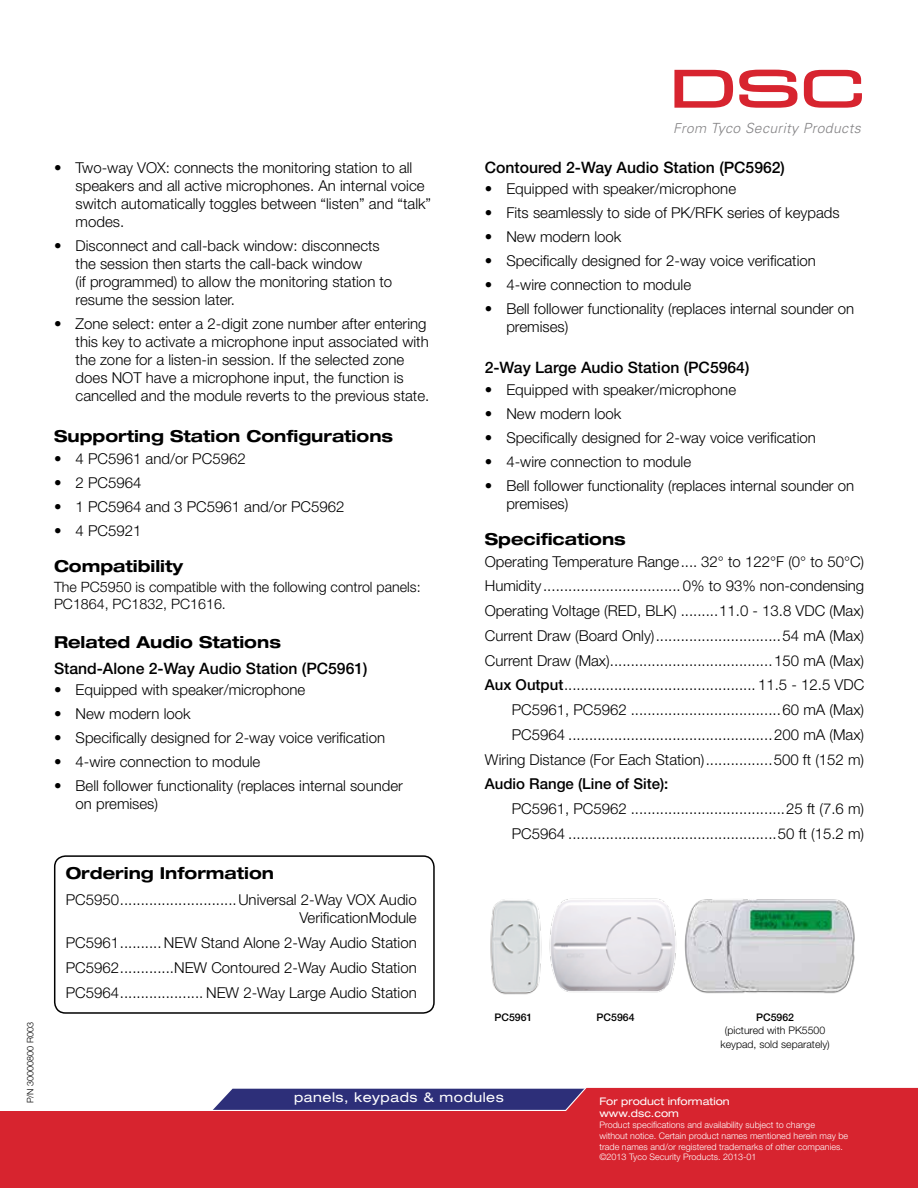
<style>
.page{position:relative;width:918px;height:1188px;background:#fff}
.page>*{position:absolute;margin:0;border:0;box-sizing:border-box;transform-origin:0 0}
.t1{font:700 expanded 16.5px "Helvetica Neue LT Pro";color:#000}
.t2{font:500 15.75px "Helvetica Neue LT Pro";color:#000}
.t3{font:300 15px/18px "Helvetica Neue LT Pro";color:#000}
.t4{font:500 15px "Helvetica Neue LT Pro";color:#000}
.t5{font:300 14.25px/17.2px "Helvetica Neue LT Pro";color:#000}
.t6{font:italic 300 13.95px "Univers";letter-spacing:.025em;color:#848385}
.t7{font:expanded 13.5px "Helvetica Neue LT Pro";letter-spacing:.04em;color:#fff}
.t8{font:300 10.5px/13.5px "Helvetica Neue LT Pro";color:#000;text-align:center}
.t9{font:expanded 10.5px/12.6px "Helvetica Neue LT Pro";color:#fff}
.t10{font:500 10.5px "Helvetica Neue LT Pro";color:#000}
.t11{font:300 9px/10.8px "Helvetica Neue LT Pro";color:#fff}
.t12{font:300 9px "Helvetica Neue LT Pro";color:#000}
.s1{font-size:13.65px}
.s2{font-weight:500}
</style>
<div class="page">
<svg style="left:0;top:1087px;width:918px;height:101px;background:#cc3443"></svg>
<svg style="left:674px;top:70px;width:59px;height:38px"></svg>
<svg style="left:739px;top:70px;width:59px;height:38px"></svg>
<svg style="left:804px;top:70px;width:58px;height:38px"></svg>
<div style="left:54px;top:855px;width:381px;height:159px;border:2px solid #000;border-radius:11px"></div>
<img style="left:490px;top:899px;width:52px;height:96px">
<img style="left:549px;top:898px;width:127px;height:95px">
<img style="left:684px;top:899px;width:171px;height:95px">
<p class="t12" style="left:25px;top:1103px;width:83px;rotate:-90deg">P/N 30000800 R003</p>
<p class="t3" style="left:76px;top:158px;width:357px;text-indent:-22px">• Two-way VOX: connects the monitoring station to all speakers and all active microphones. An internal voice switch automatically toggles between “listen” and “talk” modes.</p>
<p class="t3" style="left:76px;top:236px;width:318px;text-indent:-22px">• Disconnect and call-back window: disconnects the session then starts the call-back window<br>(if programmed) to allow the monitoring station to resume the session later.</p>
<p class="t3" style="left:76px;top:314px;width:355px;text-indent:-22px">• Zone select: enter a 2-digit zone number after entering this key to activate a microphone input associated with the zone for a listen-in session. If the selected zone does NOT have a microphone input, the function is cancelled and the module reverts to the previous state.</p>
<p class="t1" style="left:54px;top:426px;width:341px">Supporting Station Configurations</p>
<p class="t3" style="left:54px;top:449px;width:193px">• 4 PC5961 and/or PC5962</p>
<p class="t3" style="left:54px;top:473px;width:89px">• 2 PC5964</p>
<p class="t3" style="left:54px;top:497px;width:292px">• 1 PC5964 and 3 PC5961 and/or PC5962</p>
<p class="t3" style="left:54px;top:521px;width:89px">• 4 PC5921</p>
<p class="t1" style="left:54px;top:555px;width:131px">Compatibility</p>
<p class="t5" style="left:54px;top:578px;width:368px">The PC5950 is compatible with the following control panels:<br>PC1864, PC1832, PC1616.</p>
<p class="t1" style="left:54px;top:632px;width:228px">Related Audio Stations</p>
<p class="t2" style="left:54px;top:659px;width:315px">Stand-Alone 2-Way Audio Station (PC5961)</p>
<p class="t3" style="left:54px;top:680px;width:253px">• Equipped with speaker/microphone</p>
<p class="t3" style="left:54px;top:704px;width:138px">• New modern look</p>
<p class="t3" style="left:54px;top:728px;width:333px">• Specifically designed for 2-way voice verification</p>
<p class="t3" style="left:54px;top:752px;width:208px">• 4-wire connection to module</p>
<p class="t3" style="left:76px;top:776px;width:329px;text-indent:-22px">• Bell follower functionality (replaces internal sounder on premises)</p>
<p class="t1" style="left:66px;top:863px;width:210px">Ordering Information</p>
<p class="t3" style="left:66px;top:890px;width:353px;line-height:18.8px;text-align:right">PC5950............................Universal 2-Way VOX Audio<br>VerificationModule</p>
<p class="t3" style="left:66px;top:930px;width:352px;line-height:24.8px;text-align:justify">PC5961.......... NEW Stand Alone 2-Way Audio Station PC5962.............NEW Contoured 2-Way Audio Station PC5964.................... NEW 2-Way Large Audio Station</p>
<p class="t6" style="left:673px;top:119px;width:189px"><span class="s1">From</span> Tyco Security Products</p>
<p class="t2" style="left:485px;top:158px;width:302px">Contoured 2-Way Audio Station (PC5962)</p>
<p class="t3" style="left:485px;top:180px;width:253px">• Equipped with speaker/microphone</p>
<p class="t3" style="left:485px;top:204px;width:356px">• Fits seamlessly to side of PK/RFK series of keypads</p>
<p class="t3" style="left:485px;top:228px;width:138px">• New modern look</p>
<p class="t3" style="left:485px;top:252px;width:333px">• Specifically designed for 2-way voice verification</p>
<p class="t3" style="left:485px;top:276px;width:208px">• 4-wire connection to module</p>
<p class="t3" style="left:506px;top:300px;width:349px;text-indent:-22px">• Bell follower functionality (replaces internal sounder on premises)</p>
<p class="t2" style="left:485px;top:358px;width:266px">2-Way Large Audio Station (PC5964)</p>
<p class="t3" style="left:485px;top:380px;width:253px">• Equipped with speaker/microphone</p>
<p class="t3" style="left:485px;top:404px;width:138px">• New modern look</p>
<p class="t3" style="left:485px;top:428px;width:333px">• Specifically designed for 2-way voice verification</p>
<p class="t3" style="left:485px;top:452px;width:208px">• 4-wire connection to module</p>
<p class="t3" style="left:506px;top:476px;width:349px;text-indent:-22px">• Bell follower functionality (replaces internal sounder on premises)</p>
<p class="t1" style="left:485px;top:528px;width:143px">Specifications</p>
<p class="t3" style="left:485px;top:549px;width:381px;line-height:24.8px;text-align:right">Operating Temperature Range.... 32° to 122°F (0° to 50°C)<br>Humidity................................. 0% to 93% non-condensing Operating Voltage (RED, BLK) .........11.0 - 13.8 VDC (Max)<br>Current Draw (Board Only)..............................54 mA (Max)<br>Current Draw (Max).......................................150 mA (Max)<br><span class="s2">Aux Output</span>.............................................. 11.5 - 12.5 VDC PC5961, PC5962 ....................................60 mA (Max)<br>PC5964 .................................................200 mA (Max)<br>Wiring Distance (For Each Station)................500 ft (152 m)</p>
<p class="t4" style="left:485px;top:775px;width:185px">Audio Range (Line of Site):</p>
<p class="t3" style="left:512px;top:796px;width:354px;line-height:24.8px">PC5961, PC5962 .....................................25 ft (7.6 m)<br>PC5964 ..................................................50 ft (15.2 m)</p>
<p class="t10" style="left:494px;top:1011px;width:39px">PC5961</p>
<p class="t10" style="left:597px;top:1011px;width:39px">PC5964</p>
<p class="t10" style="left:756px;top:1011px;width:39px">PC5962</p>
<p class="t8" style="left:720px;top:1023px;width:111px">(pictured with PK5500 keypad, sold separately)</p>
<p class="t7" style="left:294px;top:1089px;width:211px">panels, keypads &amp; modules</p>
<p class="t9" style="left:599px;top:1094px;width:132px">For product information www.dsc.com</p>
<p class="t11" style="left:599px;top:1119px;width:250px">Product specifications and availability subject to change<br>without notice. Certain product names mentioned herein may be trade names and/or registered trademarks of other companies. ©2013 Tyco Security Products. 2013-01</p>
</div>
